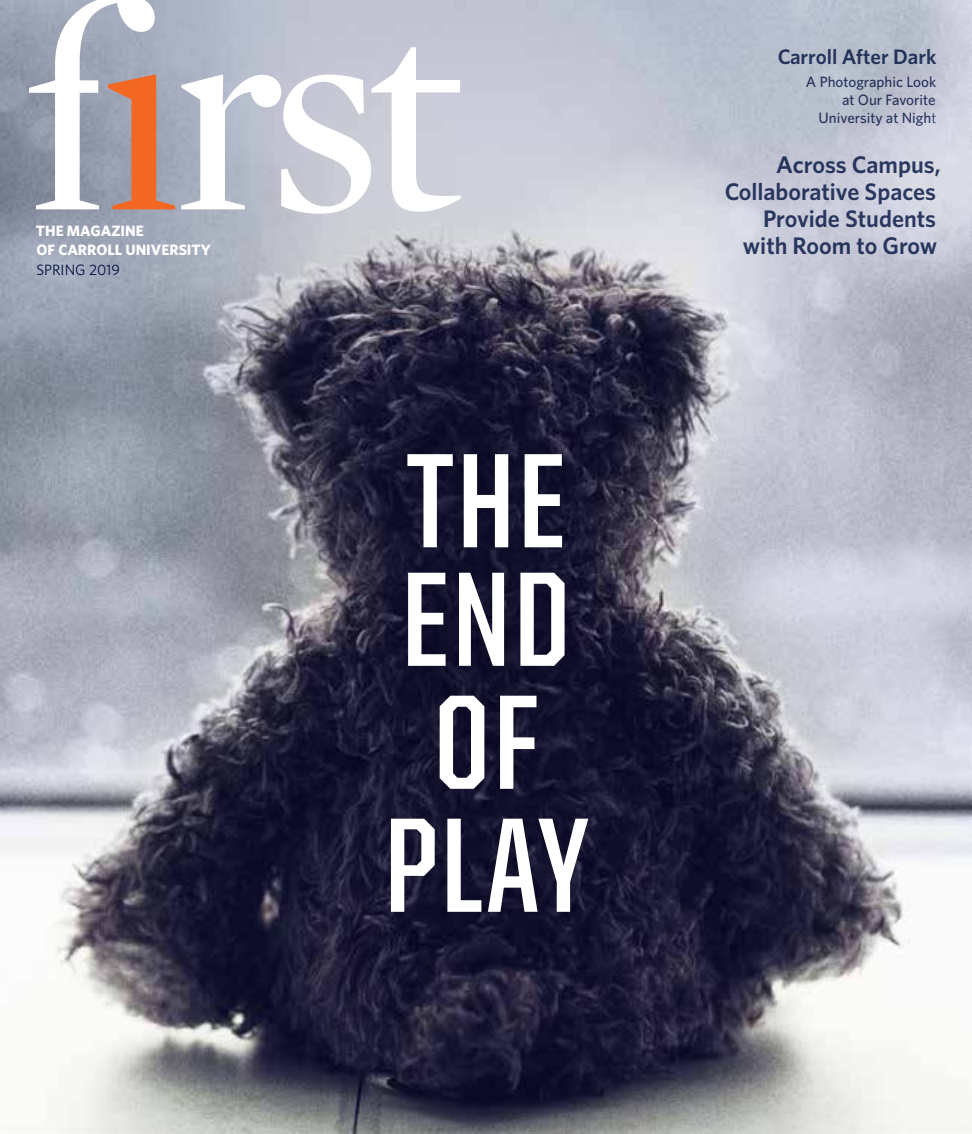
<style>
.page{position:relative;width:972px;height:1134px;background:#fff}
.page>*{position:absolute;margin:0;border:0;box-sizing:border-box;transform-origin:0 0}
.t1{font:700 135px/121.5px "United Sans Cond";letter-spacing:.025em;color:#fff;text-align:center}
.t2{font:600 24px/27px "Whitney";color:#00103e;text-align:right}
.t3{font:600 21px "Whitney";color:#00103e}
.t4{font:500 15px/18px "Whitney";color:#00103e;text-align:right}
.t5{font:700 15px/19.5px "Whitney";color:#fff}
.t6{font:15px "Whitney";color:#00103e}
.s1{font-weight:400}
</style>
<div class="page">
<img style="left:0;top:0;width:972px;height:1134px">
<svg style="left:181px;top:47px;width:280px;height:167px"></svg>
<svg style="left:29px;top:0;width:146px;height:209px"></svg>
<p class="t5" style="left:36px;top:220px;width:176px">THE MAGAZINE<br>OF CARROLL UNIVERSITY</p>
<p class="t6" style="left:36px;top:260px;width:85px">SPRING 2019</p>
<h1 class="t1" style="left:384px;top:440px;width:206px">THE<br>END<br>OF<br>PLAY</h1>
<p class="t3" style="left:777px;top:43px;width:161px">Carroll After Dark</p>
<p class="t4" style="left:806px;top:72px;width:132px">A Photographic Look at Our Favorite<br>University at Nigh<span class="s1">t</span></p>
<p class="t2" style="left:724px;top:150px;width:218px">Across Campus,<br>Collaborative Spaces<br>Provide Students with Room to Grow</p>
</div>
